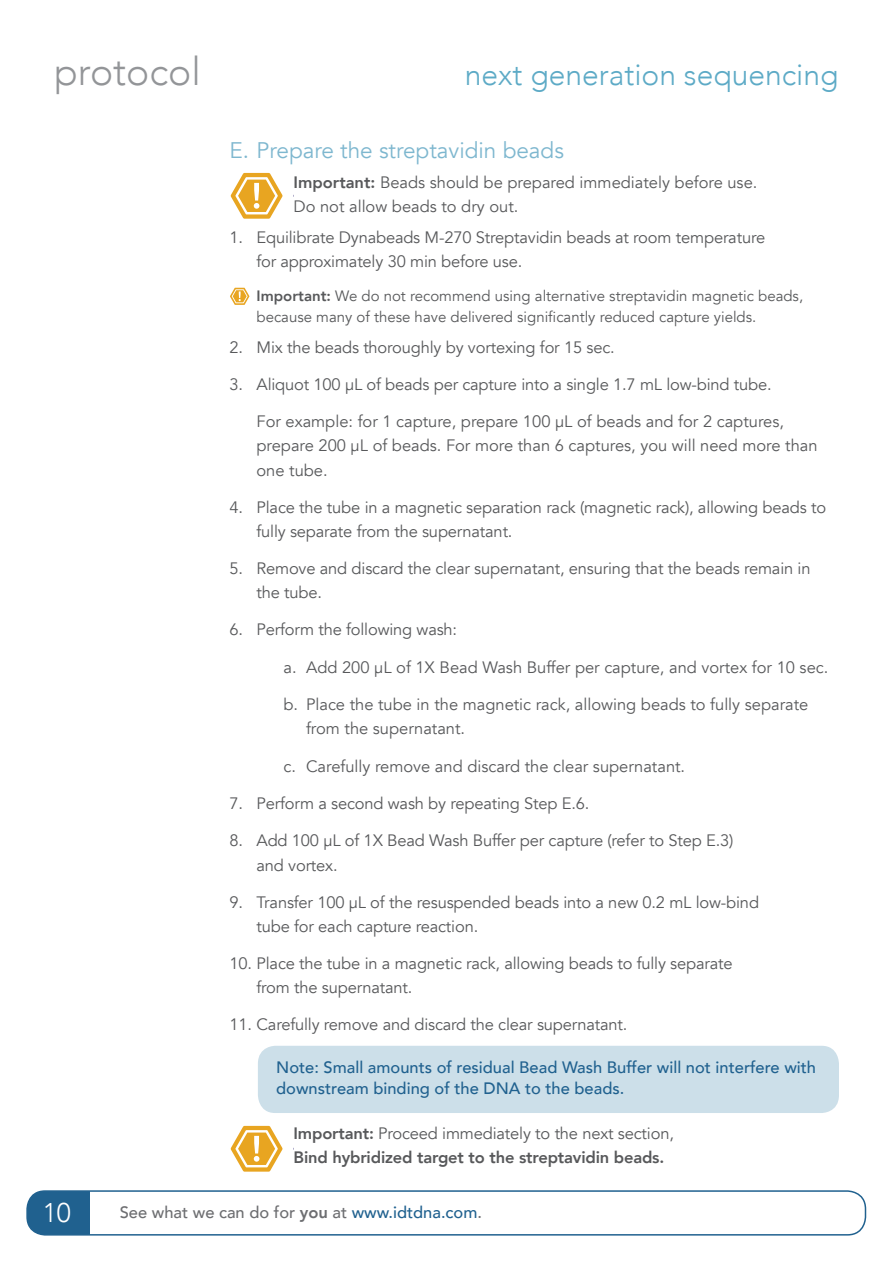
<style>
.page{position:relative;width:893px;height:1263px;background:#fff}
.page>*{position:absolute;margin:0;border:0;box-sizing:border-box;transform-origin:0 0}
.t1{font:300 39px "Avenir";color:#939598}
.t2{font:300 30px "Avenir";color:#5daac6}
.t3{font:300 27px "Avenir";color:#fff}
.t4{font:22.5px "Avenir";color:#7eb7cf}
.t5{font:16.5px/24px "Avenir";letter-spacing:-.01em;color:#58595b}
.t6{font:500 16.5px/21px "Avenir";color:#20618f}
.t7{font:800 16.5px/24px "Avenir";letter-spacing:-.01em;color:#58595b}
.t8{font:500 16.5px "Avenir";color:#6d6e71}
.t9{font:15px/21px "Avenir";color:#58595b}
.s1{font-weight:800}
.s2{font-weight:400}
.s3{color:#20618f}
</style>
<div class="page">
<div style="left:27px;top:1191px;width:63px;height:44px;background:#20618f"></div>
<div style="left:26px;top:1190px;width:840px;height:45px;border:2px solid #20618f;border-radius:18px"></div>
<svg style="left:234px;top:287px;width:16px;height:10px"></svg>
<svg style="left:230px;top:288px;width:19px;height:17px"></svg>
<svg style="left:231px;top:1126px;width:52px;height:45px"></svg>
<div style="left:258px;top:1046px;width:581px;height:67px;background:#ccdfe9;border-radius:18px"></div>
<svg style="left:231px;top:173px;width:52px;height:46px"></svg>
<h1 class="t1" style="left:54px;top:48px;width:148px">protocol</h1>
<h2 class="t2" style="left:465px;top:57px;width:375px">next generation sequencing</h2>
<h3 class="t4" style="left:230px;top:136px;width:336px">E. Prepare the streptavidin beads</h3>
<p class="t5" style="left:294px;top:171px;width:465px"><span class="s1">Important:</span> Beads should be prepared immediately before use.<br>Do not allow beads to dry out.</p>
<p class="t5" style="left:256px;top:226px;width:510px;text-indent:-27px">1. Equilibrate Dynabeads M-270 Streptavidin beads at room temperature for approximately 30 min before use.</p>
<p class="t9" style="left:256px;top:286px;width:548px"><span class="s1">Important:</span> We do not recommend using alternative streptavidin magnetic beads, because many of these have delivered significantly reduced capture yields.</p>
<p class="t5" style="left:230px;top:336px;width:387px">2. Mix the beads thoroughly by vortexing for 15 sec.</p>
<p class="t5" style="left:230px;top:373px;width:544px">3. Aliquot 100 μL of beads per capture into a single 1.7 mL low-bind tube.</p>
<p class="t5" style="left:256px;top:410px;width:563px">For example: for 1 capture, prepare 100 μL of beads and for 2 captures, prepare 200 µL of beads. For more than 6 captures, you will need more than one tube.</p>
<p class="t5" style="left:256px;top:496px;width:571px;text-indent:-27px">4. Place the tube in a magnetic separation rack (magnetic rack), allowing beads to fully separate from the supernatant.</p>
<p class="t5" style="left:256px;top:557px;width:555px;text-indent:-27px">5. Remove and discard the clear supernatant, ensuring that the beads remain in the tube.</p>
<p class="t5" style="left:230px;top:618px;width:229px">6. Perform the following wash:</p>
<p class="t5" style="left:283px;top:655px;width:546px">a. Add 200 µL of 1X Bead Wash Buffer per capture, and vortex for 10 sec.</p>
<p class="t5" style="left:306px;top:693px;width:504px;text-indent:-23px">b. Place the tube in the magnetic rack, allowing beads to fully separate from the supernatant.</p>
<p class="t5" style="left:283px;top:754px;width:403px">c. Carefully remove and discard the clear supernatant.</p>
<p class="t5" style="left:230px;top:792px;width:362px">7. Perform a second wash by repeating Step E.6.</p>
<p class="t5" style="left:256px;top:829px;width:478px;text-indent:-27px">8. Add 100 μL of 1X Bead Wash Buffer per capture (refer to Step E.3) and vortex.</p>
<p class="t5" style="left:256px;top:890px;width:504px;text-indent:-27px">9. Transfer 100 μL of the resuspended beads into a new 0.2 mL low-bind tube for each capture reaction.</p>
<p class="t5" style="left:256px;top:951px;width:478px;text-indent:-27px">10. Place the tube in a magnetic rack, allowing beads to fully separate from the supernatant.</p>
<p class="t5" style="left:230px;top:1013px;width:399px">11. Carefully remove and discard the clear supernatant.</p>
<p class="t6" style="left:276px;top:1056px;width:541px">Note: Small amounts of residual Bead Wash Buffer will not interfere with downstream binding of the DNA to the beads.</p>
<p class="t7" style="left:294px;top:1122px;width:382px">Important: <span class="s2">Proceed immediately to the next section,<br></span>Bind hybridized target to the streptavidin beads.</p>
<h3 class="t3" style="left:43px;top:1197px;width:30px">10</h3>
<p class="t8" style="left:120px;top:1198px;width:364px">See what we can do for <span class="s1">you</span> at <span class="s3">www.idtdna.com</span>.</p>
</div>
